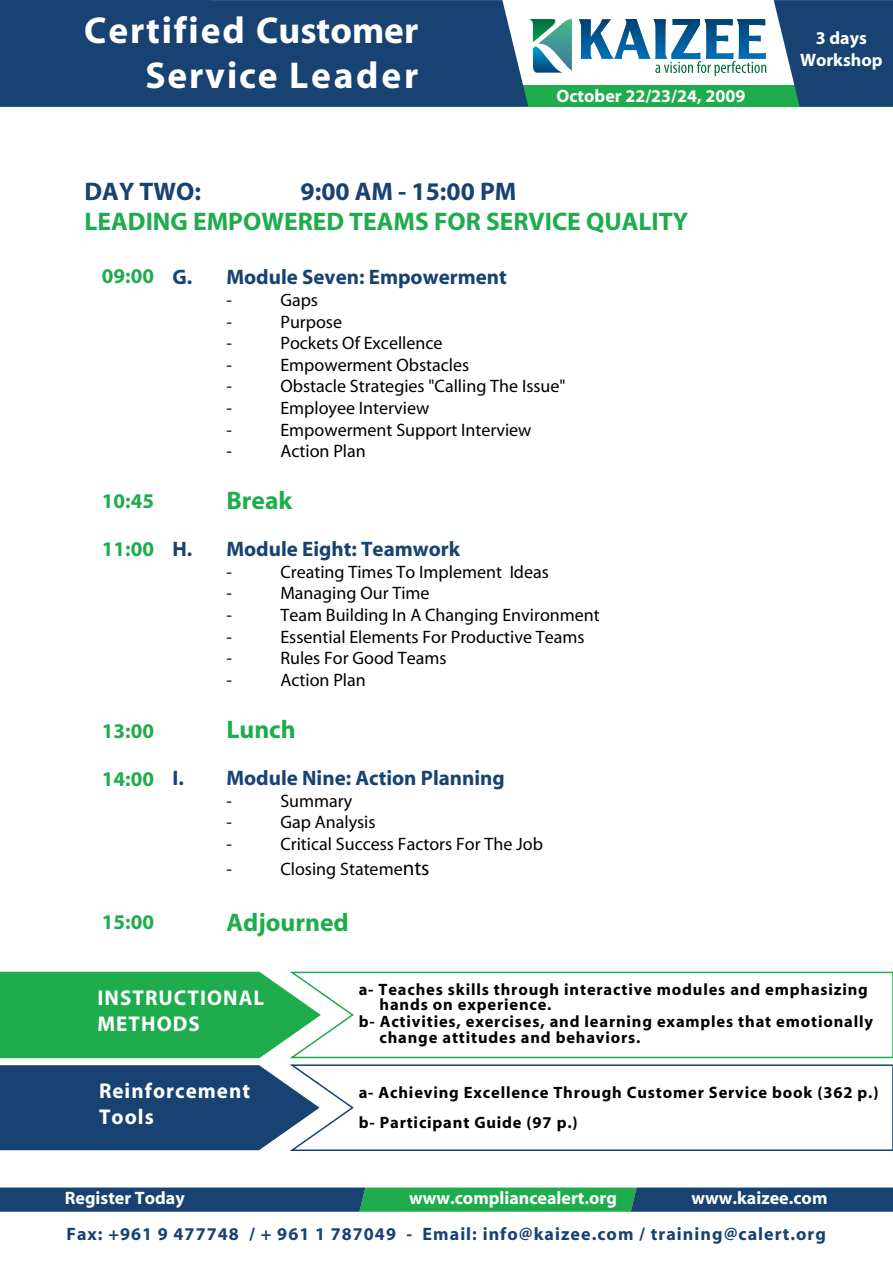
<style>
.page{position:relative;width:893px;height:1263px;background:#fff}
.page>*{position:absolute;margin:0;border:0;box-sizing:border-box;transform-origin:0 0}
.t1{font:700 37.5px/45px "Myriad";letter-spacing:.05em;color:#fff;text-align:right}
.t2{font:700 25.5px/30.6px "Myriad";color:#1eac4d}
.t3{font:700 25.5px "Myriad";color:#174272}
.t4{font:700 21.45px/25.7px "Myriad";letter-spacing:.05em;color:#fff}
.t5{font:700 21px "Myriad";color:#174272}
.t6{font:700 21px "Myriad";color:#1eac4d}
.t7{font:18px "Myriad";color:#000}
.t8{font:700 18px/21.6px "Myriad";color:#fff;text-align:center}
.t9{font:700 18px "Myriad";letter-spacing:.06em;color:#174272}
.t10{font:700 16.5px/15px "Myriad";letter-spacing:.05em;color:#000}
.s1{color:#174272}
.s2{font-size:21px}
</style>
<div class="page">
<svg style="left:0;top:1187px;width:893px;height:25px;background:#20676b"></svg>
<svg style="left:579px;top:19px;width:187px;height:57px"></svg>
<svg style="left:529px;top:19px;width:43px;height:54px"></svg>
<div style="left:0;top:85px;width:893px;height:21px;background:#1eac4d"></div>
<svg style="left:774px;top:0;width:119px;height:107px;background:#275379"></svg>
<div style="left:0;top:0;width:528px;height:107px;background:#174272"></div>
<div style="left:0;top:971px;width:287px;height:88px;background:#1eac4d"></div>
<svg style="left:287px;top:971px;width:606px;height:88px"></svg>
<div style="left:0;top:1065px;width:287px;height:85px;background:#174272"></div>
<svg style="left:287px;top:1064px;width:606px;height:87px"></svg>
<p class="t1" style="left:84px;top:10px;width:336px">Certified Customer<br>Service Leader</p>
<p class="t8" style="left:557px;top:86px;width:190px">October 22/23/24, 2009</p>
<p class="t3" style="left:85px;top:178px;width:118px">DAY TWO:</p>
<p class="t2" style="left:85px;top:177px;width:605px;text-indent:216px"><span class="s1">9:00 AM - 15:00 PM<br></span>LEADING EMPOWERED TEAMS FOR SERVICE QUALITY</p>
<p class="t5" style="left:172px;top:267px;width:336px">G. Module Seven: Empowerment</p>
<p class="t7" style="left:226px;top:291px;width:7px">-</p>
<p class="t7" style="left:280px;top:291px;width:39px">Gaps</p>
<p class="t7" style="left:226px;top:313px;width:7px">-</p>
<p class="t7" style="left:280px;top:313px;width:63px">Purpose</p>
<p class="t7" style="left:226px;top:334px;width:7px">-</p>
<p class="t7" style="left:280px;top:334px;width:164px">Pockets Of Excellence</p>
<p class="t7" style="left:226px;top:356px;width:7px">-</p>
<p class="t7" style="left:280px;top:356px;width:190px">Empowerment Obstacles</p>
<p class="t7" style="left:226px;top:377px;width:7px">-</p>
<p class="t7" style="left:280px;top:377px;width:287px">Obstacle Strategies "Calling The Issue"</p>
<p class="t7" style="left:226px;top:399px;width:7px">-</p>
<p class="t7" style="left:280px;top:399px;width:150px">Employee Interview</p>
<p class="t7" style="left:226px;top:421px;width:7px">-</p>
<p class="t7" style="left:280px;top:421px;width:253px">Empowerment Support Interview</p>
<p class="t7" style="left:226px;top:442px;width:7px">-</p>
<p class="t7" style="left:280px;top:442px;width:87px">Action Plan</p>
<p class="t2" style="left:226px;top:486px;width:67px">Break</p>
<p class="t5" style="left:172px;top:538px;width:289px">H. Module Eight: Teamwork</p>
<p class="t7" style="left:226px;top:563px;width:7px">-</p>
<p class="t7" style="left:280px;top:563px;width:270px">Creating Times To Implement Ideas</p>
<p class="t7" style="left:226px;top:584px;width:7px">-</p>
<p class="t7" style="left:280px;top:584px;width:151px">Managing Our Time</p>
<p class="t7" style="left:226px;top:606px;width:7px">-</p>
<p class="t7" style="left:280px;top:606px;width:321px">Team Building In A Changing Environment</p>
<p class="t7" style="left:226px;top:628px;width:7px">-</p>
<p class="t7" style="left:280px;top:628px;width:306px">Essential Elements For Productive Teams</p>
<p class="t7" style="left:226px;top:649px;width:7px">-</p>
<p class="t7" style="left:280px;top:649px;width:168px">Rules For Good Teams</p>
<p class="t7" style="left:226px;top:671px;width:7px">-</p>
<p class="t7" style="left:280px;top:671px;width:87px">Action Plan</p>
<p class="t2" style="left:226px;top:715px;width:71px">Lunch</p>
<p class="t5" style="left:172px;top:767px;width:334px">I. Module Nine: Action Planning</p>
<p class="t7" style="left:226px;top:791px;width:7px">-</p>
<p class="t7" style="left:280px;top:791px;width:73px">Summary</p>
<p class="t7" style="left:226px;top:813px;width:7px">-</p>
<p class="t7" style="left:280px;top:813px;width:97px">Gap Analysis</p>
<p class="t7" style="left:226px;top:835px;width:7px">-</p>
<p class="t7" style="left:280px;top:835px;width:264px">Critical Success Factors For The Job</p>
<p class="t7" style="left:226px;top:860px;width:7px">-</p>
<p class="t7" style="left:280px;top:860px;width:151px">Closing Stateme<span class="s2">nts</span></p>
<p class="t2" style="left:226px;top:908px;width:124px">Adjourned</p>
<p class="t6" style="left:102px;top:265px;width:54px">09:00</p>
<p class="t6" style="left:102px;top:490px;width:54px">10:45</p>
<p class="t6" style="left:102px;top:538px;width:54px">11:00</p>
<p class="t6" style="left:102px;top:720px;width:54px">13:00</p>
<p class="t6" style="left:102px;top:768px;width:54px">14:00</p>
<p class="t6" style="left:102px;top:911px;width:54px">15:00</p>
<p class="t8" style="left:800px;top:28px;width:84px">3 days<br>Workshop</p>
<p class="t4" style="left:98px;top:986px;width:168px">INSTRUCTIONAL<br>METHODS</p>
<p class="t10" style="left:379px;top:982px;width:490px;text-indent:-21px">a- Teaches skills through interactive modules and emphasizing hands on experience.</p>
<p class="t10" style="left:379px;top:1013px;width:495px;line-height:16.5px;text-indent:-21px">b- Activities, exercises, and learning examples that emotionally change attitudes and behaviors.</p>
<p class="t4" style="left:99px;top:1079px;width:153px">Reinforcement<br>Tools</p>
<p class="t10" style="left:359px;top:1078px;width:521px;line-height:30px">a- Achieving Excellence Through Customer Service book (362 p.) b- Participant Guide (97 p.)</p>
<p class="t8" style="left:65px;top:1188px;width:121px">Register Today</p>
<p class="t8" style="left:409px;top:1188px;width:209px">www.compliancealert.org</p>
<p class="t8" style="left:691px;top:1188px;width:137px">www.kaizee.com</p>
<p class="t9" style="left:66px;top:1225px;width:761px">Fax: +961 9 477748 / + 961 1 787049 - Email: info@kaizee.com / training@calert.org</p>
</div>
